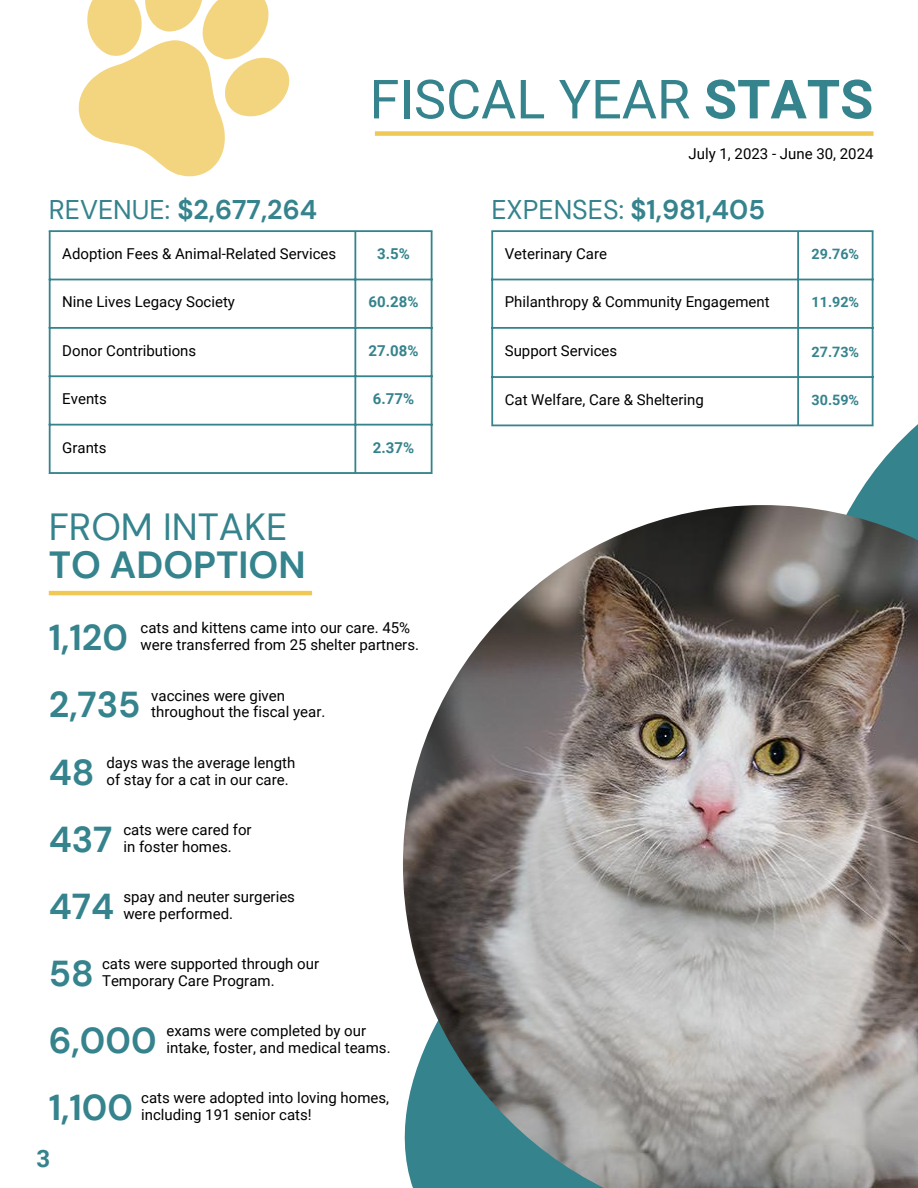
<style>
.page{position:relative;width:918px;height:1188px;background:#fff}
.page>*{position:absolute;margin:0;border:0;box-sizing:border-box;transform-origin:0 0}
.t1{font:54px "Roboto";color:#35838d}
.t2{font:37.8px "DM Sans";color:#35838d}
.t3{font:700 37.8px "DM Sans";color:#35838d}
.t4{font:700 36px "DM Sans";color:#35838d}
.t5{font:700 27px "DM Sans";color:#35838d}
.t6{font:700 24px "Roboto";color:#35838d}
.t7{font:15px/16.8px "Roboto";color:#000}
.t8{font:700 15px "Roboto";color:#35838d}
.t9{font:700 14.4px "Roboto";color:#35838d}
.s1{font-weight:700}
.s2{font-weight:400}
</style>
<div class="page">
<svg style="left:349px;top:377px;width:569px;height:128px"></svg>
<hr style="left:49px;top:232px;width:2px;height:240px;background:#35838d">
<hr style="left:354px;top:232px;width:2px;height:240px;background:#35838d">
<hr style="left:431px;top:232px;width:2px;height:240px;background:#35838d">
<hr style="left:49px;top:230px;width:384px;height:2px;background:#35838d">
<hr style="left:49px;top:279px;width:384px;height:1px;background:#35838d">
<hr style="left:49px;top:327px;width:384px;height:2px;background:#35838d">
<hr style="left:49px;top:375px;width:384px;height:2px;background:#35838d">
<hr style="left:49px;top:424px;width:384px;height:2px;background:#35838d">
<hr style="left:49px;top:472px;width:384px;height:2px;background:#35838d">
<hr style="left:491px;top:232px;width:2px;height:193px;background:#35838d">
<hr style="left:797px;top:232px;width:2px;height:193px;background:#35838d">
<hr style="left:872px;top:232px;width:2px;height:193px;background:#35838d">
<hr style="left:491px;top:230px;width:383px;height:2px;background:#35838d">
<hr style="left:491px;top:279px;width:383px;height:1px;background:#35838d">
<hr style="left:491px;top:327px;width:383px;height:2px;background:#35838d">
<hr style="left:491px;top:376px;width:383px;height:2px;background:#35838d">
<hr style="left:491px;top:425px;width:383px;height:1px;background:#35838d">
<div style="left:375px;top:131px;width:499px;height:5px;background:#efc855"></div>
<img style="left:403px;top:505px;width:515px;height:683px">
<hr style="left:49px;top:591px;width:263px;height:4px;background:#efc855">
<svg style="left:78px;top:0;width:212px;height:177px"></svg>
<h1 class="t1" style="left:370px;top:68px;width:505px">FISCAL YEAR <span class="s1">STATS</span></h1>
<p class="t7" style="left:689px;top:145px;width:186px">July 1, 2023 - June 30, 2024</p>
<h3 class="t5" style="left:49px;top:193px;width:270px"><span class="s2">REVENUE:</span> $2,677,264</h3>
<h3 class="t5" style="left:491px;top:193px;width:275px"><span class="s2">EXPENSES:</span> $1,981,405</h3>
<p class="t7" style="left:62px;top:246px;width:276px">Adoption Fees &amp; Animal-Related Services</p>
<p class="t8" style="left:377px;top:245px;width:34px">3.5%</p>
<p class="t7" style="left:62px;top:294px;width:174px">Nine Lives Legacy Society</p>
<p class="t8" style="left:369px;top:294px;width:51px">60.28%</p>
<p class="t7" style="left:62px;top:342px;width:135px">Donor Contributions</p>
<p class="t8" style="left:369px;top:342px;width:51px">27.08%</p>
<p class="t7" style="left:62px;top:391px;width:46px">Events</p>
<p class="t8" style="left:373px;top:390px;width:43px">6.77%</p>
<p class="t7" style="left:62px;top:439px;width:46px">Grants</p>
<p class="t8" style="left:373px;top:439px;width:43px">2.37%</p>
<h2 class="t2" style="left:49px;top:503px;width:240px">FROM INTAKE</h2>
<h2 class="t3" style="left:49px;top:541px;width:258px">TO ADOPTION</h2>
<h3 class="t4" style="left:49px;top:615px;width:81px">1,120</h3>
<p class="t7" style="left:141px;top:620px;width:280px">cats and kittens came into our care. 45% were transferred from 25 shelter partners.</p>
<h3 class="t4" style="left:49px;top:682px;width:93px">2,735</h3>
<p class="t7" style="left:151px;top:687px;width:176px">vaccines were given throughout the fiscal year.</p>
<h3 class="t4" style="left:49px;top:749px;width:47px">48</h3>
<p class="t7" style="left:106px;top:754px;width:190px">days was the average length of stay for a cat in our care.</p>
<h3 class="t4" style="left:49px;top:816px;width:65px">437</h3>
<p class="t7" style="left:123px;top:821px;width:130px">cats were cared for in foster homes.</p>
<h3 class="t4" style="left:49px;top:883px;width:67px">474</h3>
<p class="t7" style="left:123px;top:888px;width:173px">spay and neuter surgeries were performed.</p>
<h3 class="t4" style="left:49px;top:950px;width:46px">58</h3>
<p class="t7" style="left:102px;top:956px;width:219px">cats were supported through our<br>Temporary Care Program.</p>
<h3 class="t4" style="left:49px;top:1017px;width:109px">6,000</h3>
<p class="t7" style="left:166px;top:1023px;width:226px">exams were completed by our intake, foster, and medical teams.</p>
<h3 class="t4" style="left:49px;top:1084px;width:86px">1,100</h3>
<p class="t7" style="left:141px;top:1090px;width:249px">cats were adopted into loving homes, including 191 senior cats!</p>
<h3 class="t6" style="left:36px;top:1145px;width:15px">3</h3>
<p class="t7" style="left:505px;top:246px;width:104px">Veterinary Care</p>
<p class="t9" style="left:812px;top:246px;width:49px">29.76%</p>
<p class="t7" style="left:505px;top:294px;width:266px">Philanthropy &amp; Community Engagement</p>
<p class="t9" style="left:812px;top:294px;width:49px">11.92%</p>
<p class="t7" style="left:505px;top:342px;width:114px">Support Services</p>
<p class="t9" style="left:812px;top:344px;width:49px">27.73%</p>
<p class="t7" style="left:505px;top:391px;width:201px">Cat Welfare, Care &amp; Sheltering</p>
<p class="t9" style="left:812px;top:392px;width:49px">30.59%</p>
</div>
